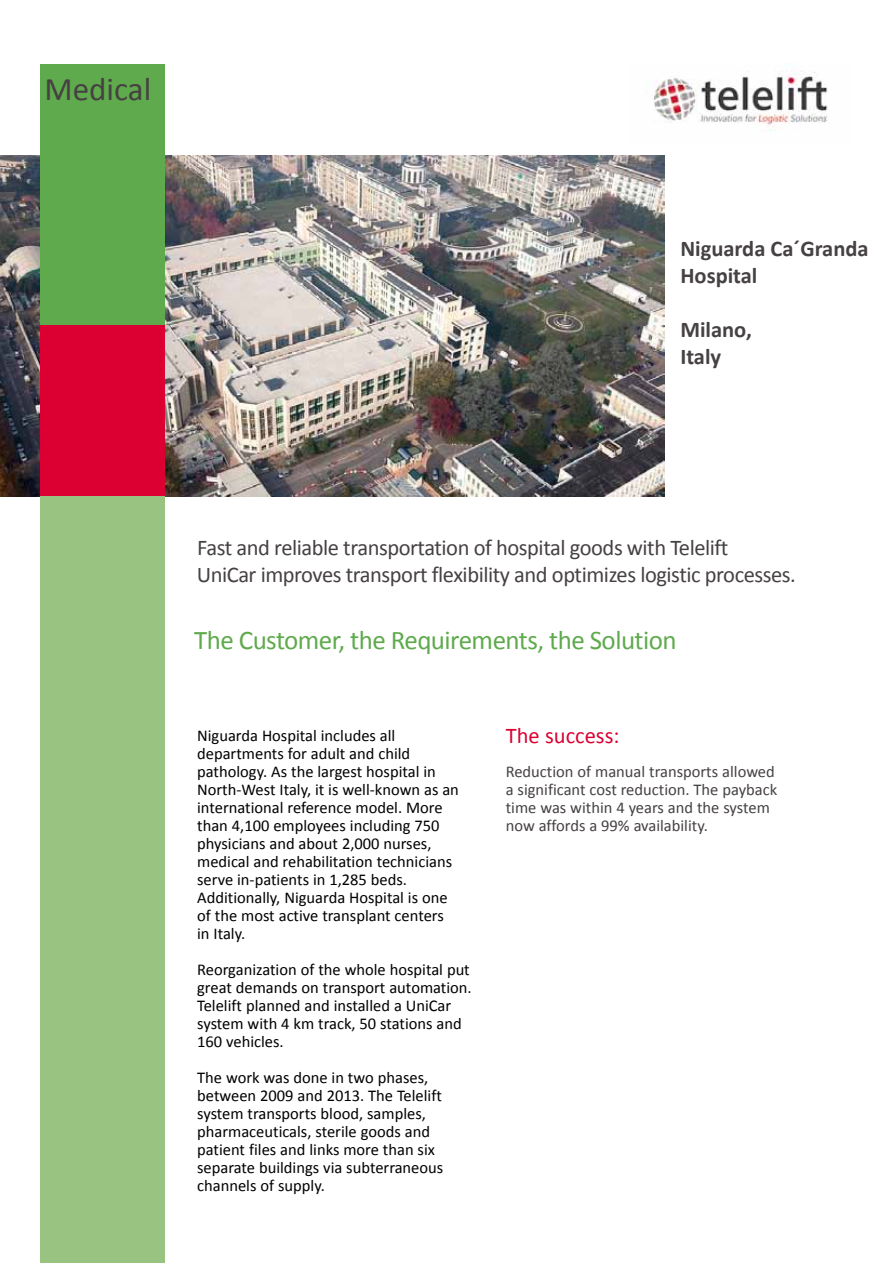
<style>
.page{position:relative;width:893px;height:1263px;background:#fff}
.page>*{position:absolute;margin:0;border:0;box-sizing:border-box;transform-origin:0 0}
.t1{font:33px "Calibri";color:#464142}
.t2{font:27px "Calibri";letter-spacing:-.02em;color:#5eaa4c}
.t3{font:22.5px/27px "Calibri";letter-spacing:-.02em;color:#464142}
.t4{font:700 22.5px/27px "Calibri";color:#464142}
.t5{font:22.5px "Calibri";color:#db0031}
.t6{font:16.5px/18px "Calibri";color:#000}
.t7{font:16.5px/18px "Calibri";color:#464142}
</style>
<div class="page">
<img style="left:0;top:156px;width:664px;height:340px">
<img style="left:654px;top:64px;width:174px;height:67px">
<div style="left:40px;top:64px;width:125px;height:261px;background:#5eaa4c"></div>
<div style="left:40px;top:325px;width:125px;height:171px;background:#db0031"></div>
<div style="left:40px;top:496px;width:125px;height:767px;background:#98c380"></div>
<h1 class="t1" style="left:45px;top:69px;width:108px">Medical</h1>
<h3 class="t4" style="left:680px;top:235px;width:190px">Niguarda Ca´Granda<br>Hospital</h3>
<h3 class="t4" style="left:680px;top:316px;width:73px">Milano,<br>Italy</h3>
<h3 class="t3" style="left:197px;top:534px;width:601px">Fast and reliable transportation of hospital goods with Telelift<br>UniCar improves transport flexibility and optimizes logistic processes.</h3>
<h2 class="t2" style="left:194px;top:623px;width:484px">The Customer, the Requirements, the Solution</h2>
<p class="t6" style="left:197px;top:726px;width:263px">Niguarda Hospital includes all departments for adult and child pathology. As the largest hospital in North-West Italy, it is well-known as an international reference model. More than 4,100 employees including 750 physicians and about 2,000 nurses, medical and rehabilitation technicians serve in-patients in 1,285 beds.<br>Additionally, Niguarda Hospital is one of the most active transplant centers in Italy.</p>
<p class="t6" style="left:197px;top:960px;width:276px">Reorganization of the whole hospital put great demands on transport automation.<br>Telelift planned and installed a UniCar system with 4 km track, 50 stations and 160 vehicles.</p>
<p class="t6" style="left:197px;top:1068px;width:248px">The work was done in two phases, between 2009 and 2013. The Telelift system transports blood, samples, pharmaceuticals, sterile goods and patient files and links more than six separate buildings via subterraneous channels of supply.</p>
<h3 class="t5" style="left:506px;top:721px;width:115px">The success:</h3>
<p class="t7" style="left:506px;top:762px;width:273px">Reduction of manual transports allowed a significant cost reduction. The payback time was within 4 years and the system now affords a 99% availability.</p>
</div>
